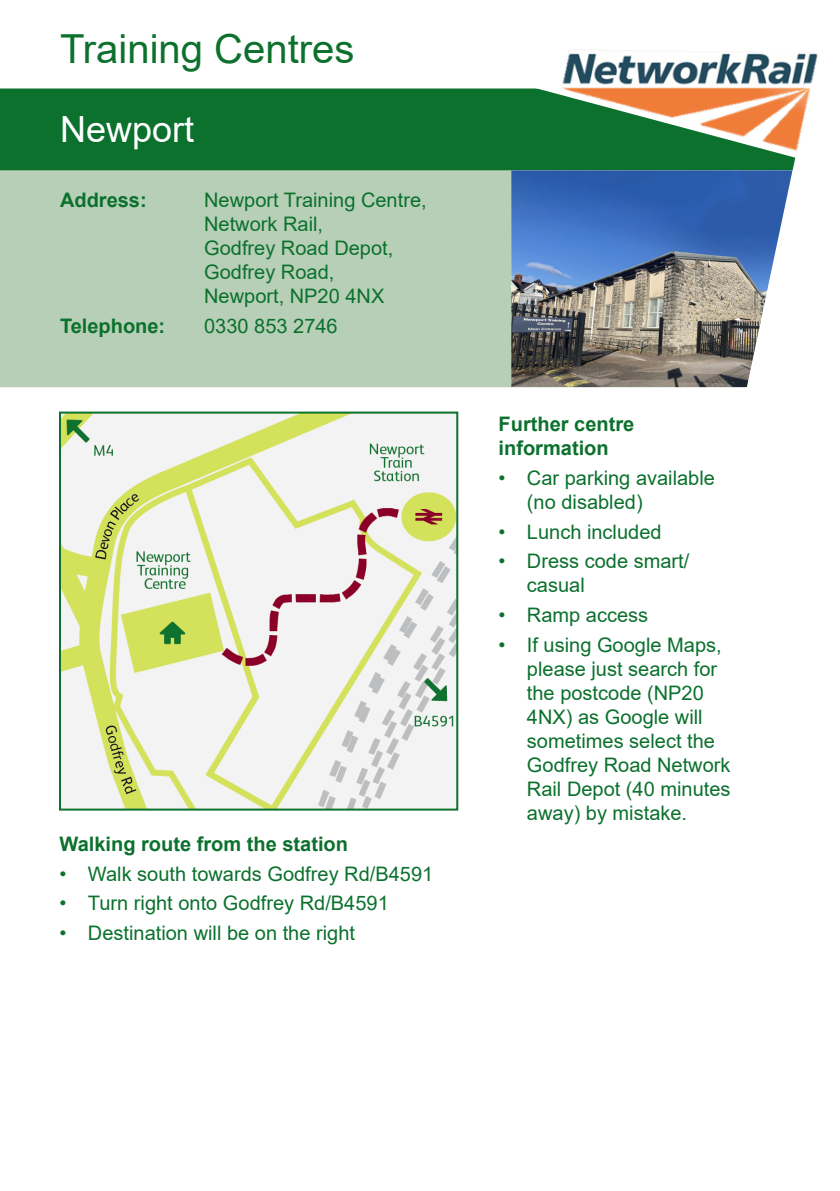
<style>
.page{position:relative;width:840px;height:1191px;background:#fff}
.page>*{position:absolute;margin:0;border:0;box-sizing:border-box;transform-origin:0 0}
.t1{font:40px "Arial";color:#0b712d}
.Paragraph_Style_1{font:36px "Arial";color:#fff}
.t2{font:20px/24px "Arial";color:#0b712d}
.t3{font:700 20px/24px "Arial";color:#0b712d}
</style>
<div class="page">
<div style="left:0;top:172px;width:747px;height:216px;background:#b7cfb7"></div>
<div style="left:0;top:88px;width:517px;height:84px;background:#0b712d"></div>
<div style="left:517px;top:88px;width:279px;height:85px;background:#0b712d"></div>
<img style="left:552px;top:50px;width:266px;height:103px">
<img style="left:511px;top:170px;width:281px;height:217px">
<img style="left:62px;top:414px;width:393px;height:393px">
<div style="left:59px;top:411px;width:399px;height:399px;border:2px solid #0b712d"></div>
<h1 class="t1" style="left:60px;top:21px;width:296px">Training Centres</h1>
<p class="Paragraph_Style_1" style="left:60px;top:105px;width:136px">Newport</p>
<p class="t3" style="left:60px;top:189px;width:88px">Address:</p>
<p class="t2" style="left:204px;top:188px;width:224px">Newport Training Centre,</p>
<p class="t2" style="left:204px;top:212px;width:120px">Network Rail,</p>
<p class="t2" style="left:204px;top:236px;width:190px">Godfrey Road Depot,</p>
<p class="t2" style="left:204px;top:260px;width:132px">Godfrey Road,</p>
<p class="t2" style="left:204px;top:284px;width:182px">Newport, NP20 4NX</p>
<p class="t3" style="left:60px;top:314px;width:107px">Telephone:</p>
<p class="t2" style="left:204px;top:314px;width:135px">0330 853 2746</p>
<p class="t3" style="left:60px;top:832px;width:290px">Walking route from the station</p>
<p class="t2" style="left:60px;top:861px;width:375px">• Walk south towards Godfrey Rd/B4591</p>
<p class="t2" style="left:60px;top:891px;width:330px">• Turn right onto Godfrey Rd/B4591</p>
<p class="t2" style="left:60px;top:921px;width:297px">• Destination will be on the right</p>
<p class="t3" style="left:498px;top:412px;width:137px">Further centre information</p>
<p class="t2" style="left:526px;top:466px;width:189px;text-indent:-28px">• Car parking available (no disabled)</p>
<p class="t2" style="left:498px;top:519px;width:164px">• Lunch included</p>
<p class="t2" style="left:526px;top:549px;width:164px;text-indent:-28px">• Dress code smart/ casual</p>
<p class="t2" style="left:498px;top:603px;width:151px">• Ramp access</p>
<p class="t2" style="left:526px;top:632px;width:205px;text-indent:-28px">• If using Google Maps, please just search for the postcode (NP20<br>4NX) as Google will sometimes select the<br>Godfrey Road Network<br>Rail Depot (40 minutes away) by mistake.</p>
</div>
